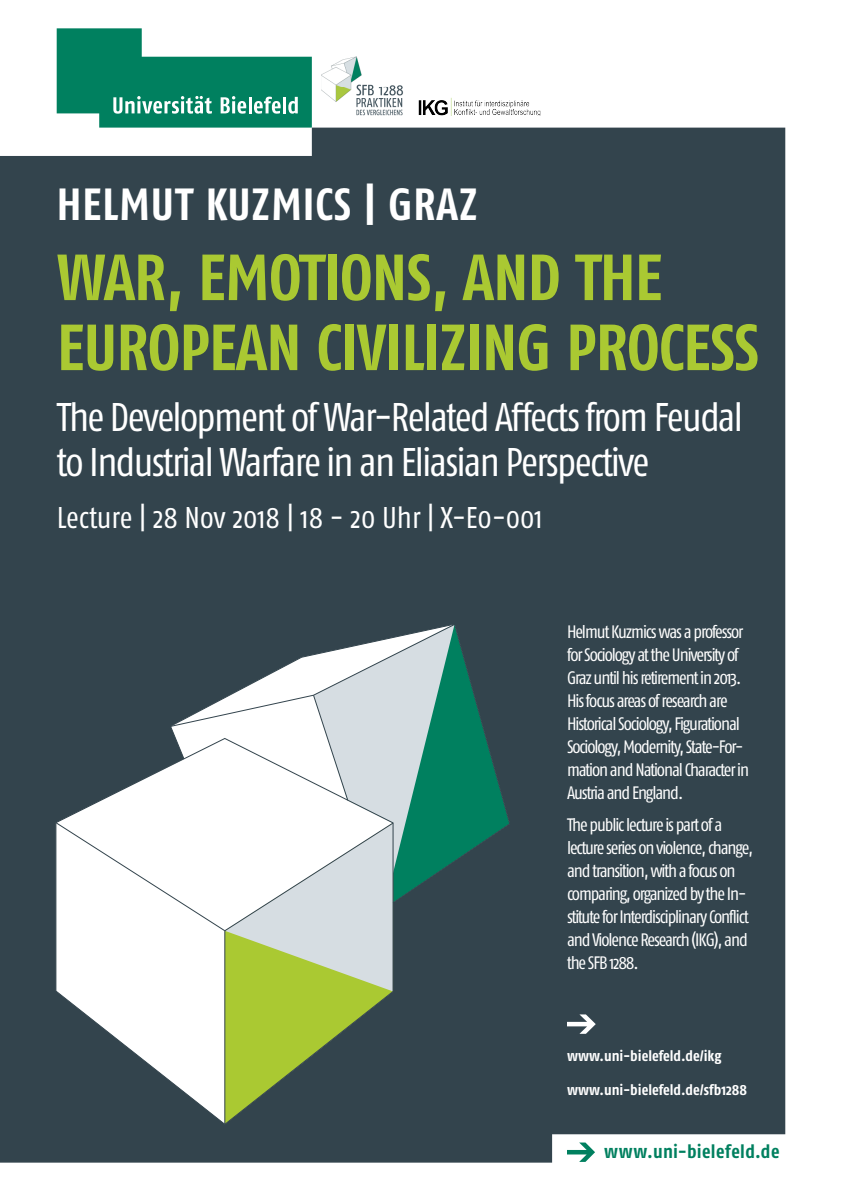
<style>
.page{position:relative;width:842px;height:1191px;background:#fff}
.page>*{position:absolute;margin:0;border:0;box-sizing:border-box;transform-origin:0 0}
.t1{font:700 condensed 65px/70px "Fago Pro";letter-spacing:-.01em;color:#aac932}
.t2{font:700 condensed 45px "Fago Pro";letter-spacing:.02em;color:#fff}
.t3{font:condensed 40px/45px "Fago Pro";letter-spacing:-.04em;color:#fff}
.t4{font:condensed 30px "Fago Pro";color:#fff}
.t5{font:700 condensed 19px "Fago Pro";letter-spacing:.02em;color:#00805f}
.t6{font:condensed 18px/23px "Fago Pro";letter-spacing:-.06em;color:#fff}
.t7{font:700 condensed 15px "Fago Pro";color:#fff}
</style>
<div class="page">
<div style="left:0;top:128px;width:785px;height:1034px;background:#33444d"></div>
<div style="left:56px;top:624px;width:454px;height:500px;background:#33444d"></div>
<svg style="left:394px;top:623px;width:116px;height:280px;background:#1d665a"></svg>
<svg style="left:170px;top:623px;width:285px;height:178px"></svg>
<svg style="left:55px;top:738px;width:339px;height:387px"></svg>
<svg style="left:567px;top:1014px;width:29px;height:19px"></svg>
<svg style="left:57px;top:28px;width:255px;height:100px"></svg>
<img style="left:418px;top:97px;width:122px;height:18px">
<svg style="left:567px;top:1142px;width:28px;height:19px"></svg>
<img style="left:321px;top:57px;width:82px;height:58px">
<p class="t2" style="left:57px;top:177px;width:422px">HELMUT KUZMICS | GRAZ</p>
<p class="t1" style="left:57px;top:242px;width:704px">WAR, EMOTIONS, AND THE<br>EUROPEAN CIVILIZING PROCESS</p>
<p class="t3" style="left:57px;top:394px;width:688px">The Development of War-Related Affects from Feudal to Industrial Warfare in an Eliasian Perspective</p>
<p class="t4" style="left:57px;top:499px;width:487px">Lecture | 28 Nov 2018 | 18 - 20 Uhr | X-E0-001</p>
<p class="t6" style="left:567px;top:620px;width:184px">Helmut Kuzmics was a professor for Sociology at the University of<br>Graz until his retirement in 2013.<br>His focus areas of research are<br>Historical Sociology, Figurational<br>Sociology, Modernity, State-For&shy;mation and National Character in<br>Austria and England.</p>
<p class="t6" style="left:567px;top:813px;width:188px">The public lecture is part of a lecture series on violence, change, and transition, with a focus on comparing, organized by the In&shy;stitute for Interdisciplinary Conflict and Violence Research (IKG), and the SFB 1288.</p>
<p class="t7" style="left:567px;top:1047px;width:156px">www.uni-bielefeld.de/ikg</p>
<p class="t7" style="left:567px;top:1080px;width:182px">www.uni-bielefeld.de/sfb1288</p>
<p class="t5" style="left:604px;top:1139px;width:177px">www.uni-bielefeld.de</p>
</div>
